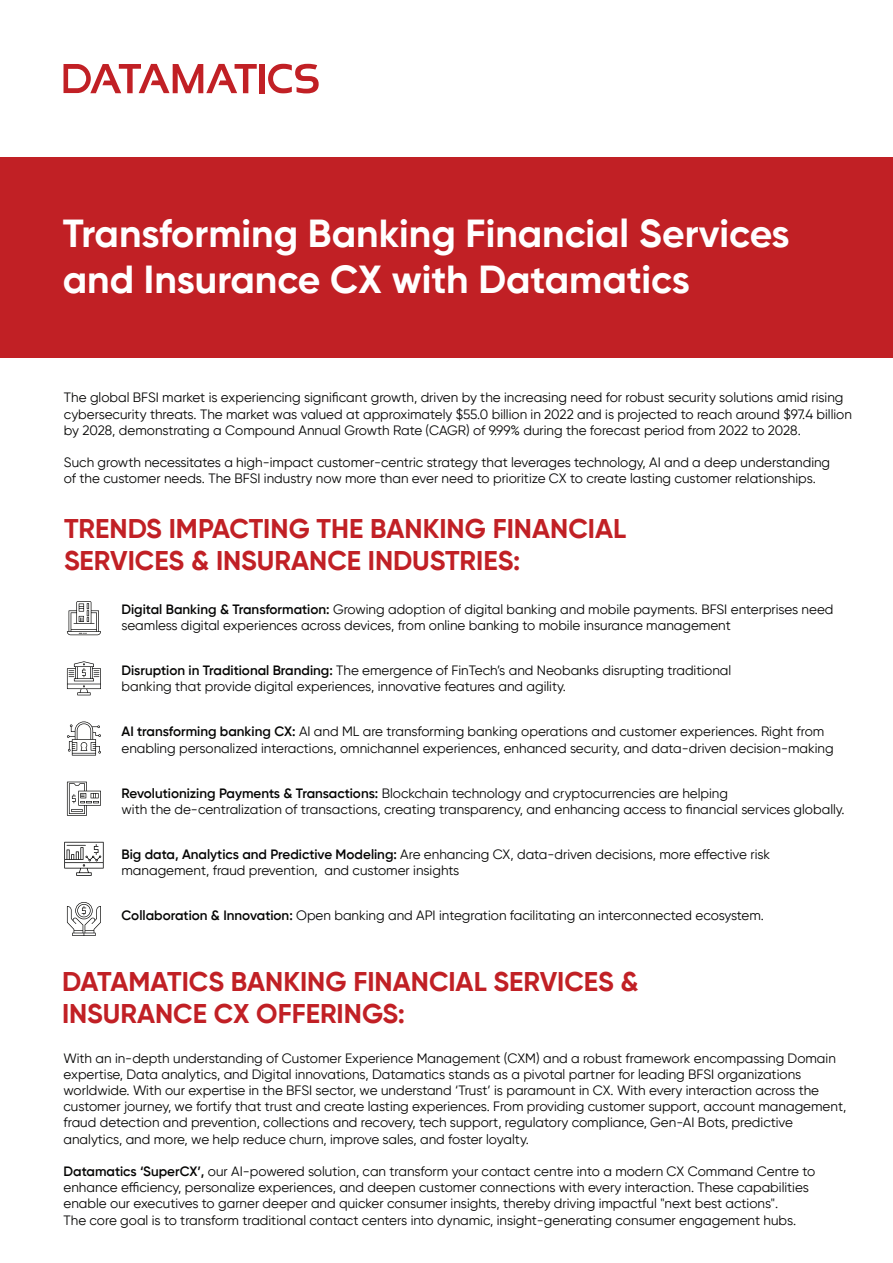
<style>
.page{position:relative;width:893px;height:1263px;background:#fff}
.page>*{position:absolute;margin:0;border:0;box-sizing:border-box;transform-origin:0 0}
.t1{font:700 39px/46.8px "Gilroy";color:#fff}
.t2{font:700 27px/32.4px "Gilroy";color:#c12025}
.t3{font:13.5px/16.2px "Gilroy";color:#050504}
.s1{font-weight:600}
</style>
<div class="page">
<div style="left:0;top:157px;width:893px;height:200px;background:#c12025"></div>
<div style="left:260px;top:64px;width:5px;height:29px;background:#c12025"></div>
<svg style="left:268px;top:64px;width:51px;height:29px"></svg>
<svg style="left:64px;top:64px;width:193px;height:29px"></svg>
<svg style="left:67px;top:661px;width:34px;height:34px"></svg>
<svg style="left:67px;top:601px;width:34px;height:34px"></svg>
<svg style="left:67px;top:721px;width:34px;height:34px"></svg>
<svg style="left:67px;top:782px;width:34px;height:34px"></svg>
<svg style="left:64px;top:842px;width:40px;height:34px"></svg>
<svg style="left:67px;top:902px;width:34px;height:34px"></svg>
<h1 class="t1" style="left:63px;top:209px;width:728px">Transforming Banking Financial Services and Insurance CX with Datamatics</h1>
<p class="t3" style="left:64px;top:389px;width:789px">The global BFSI market is experiencing significant growth, driven by the increasing need for robust security solutions amid rising cybersecurity threats. The market was valued at approximately $55.0 billion in 2022 and is projected to reach around $97.4 billion by 2028, demonstrating a Compound Annual Growth Rate (CAGR) of 9.99% during the forecast period from 2022 to 2028.</p>
<p class="t3" style="left:64px;top:454px;width:768px">Such growth necessitates a high-impact customer-centric strategy that leverages technology, AI and a deep understanding of the customer needs. The BFSI industry now more than ever need to prioritize CX to create lasting customer relationships.</p>
<h2 class="t2" style="left:64px;top:512px;width:563px">TRENDS IMPACTING THE BANKING FINANCIAL<br>SERVICES &amp; INSURANCE INDUSTRIES:</h2>
<p class="t3" style="left:122px;top:601px;width:713px"><span class="s1">Digital Banking &amp; Transformation:</span> Growing adoption of digital banking and mobile payments. BFSI enterprises need seamless digital experiences across devices, from online banking to mobile insurance management</p>
<p class="t3" style="left:122px;top:662px;width:611px"><span class="s1">Disruption in Traditional Branding:</span> The emergence of FinTech’s and Neobanks disrupting traditional banking that provide digital experiences, innovative features and agility.</p>
<p class="t3" style="left:122px;top:723px;width:714px"><span class="s1">AI transforming banking CX:</span> AI and ML are transforming banking operations and customer experiences. Right from enabling personalized interactions, omnichannel experiences, enhanced security, and data-driven decision-making</p>
<p class="t3" style="left:122px;top:784px;width:725px"><span class="s1">Revolutionizing Payments &amp; Transactions:</span> Blockchain technology and cryptocurrencies are helping<br>with the de-centralization of transactions, creating transparency, and enhancing access to financial services globally.</p>
<p class="t3" style="left:122px;top:846px;width:650px"><span class="s1">Big data, Analytics and Predictive Modeling:</span> Are enhancing CX, data-driven decisions, more effective risk management, fraud prevention, and customer insights</p>
<p class="t3" style="left:122px;top:907px;width:644px"><span class="s1">Collaboration &amp; Innovation:</span> Open banking and API integration facilitating an interconnected ecosystem.</p>
<h2 class="t2" style="left:62px;top:965px;width:578px">DATAMATICS BANKING FINANCIAL SERVICES &amp;<br>INSURANCE CX OFFERINGS:</h2>
<p class="t3" style="left:64px;top:1050px;width:784px">With an in-depth understanding of Customer Experience Management (CXM) and a robust framework encompassing Domain expertise, Data analytics, and Digital innovations, Datamatics stands as a pivotal partner for leading BFSI organizations worldwide. With our expertise in the BFSI sector, we understand ‘Trust’ is paramount in CX. With every interaction across the customer journey, we fortify that trust and create lasting experiences. From providing customer support, account management, fraud detection and prevention, collections and recovery, tech support, regulatory compliance, Gen-AI Bots, predictive analytics, and more, we help reduce churn, improve sales, and foster loyalty.</p>
<p class="t3" style="left:64px;top:1163px;width:753px"><span class="s1">Datamatics ‘SuperCX’,</span> our AI-powered solution, can transform your contact centre into a modern CX Command Centre to enhance efficiency, personalize experiences, and deepen customer connections with every interaction. These capabilities enable our executives to garner deeper and quicker consumer insights, thereby driving impactful "next best actions".<br>The core goal is to transform traditional contact centers into dynamic, insight-generating consumer engagement hubs.</p>
</div>
